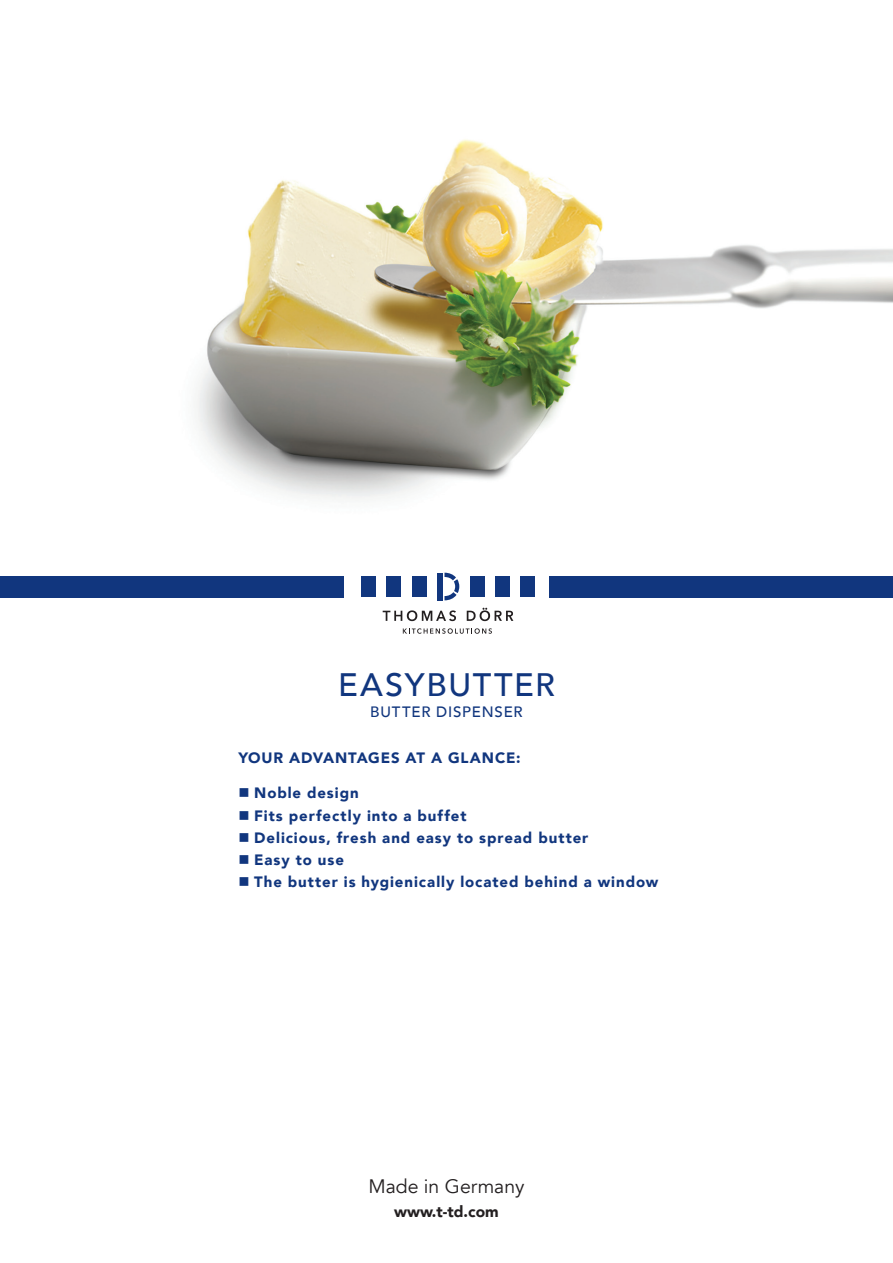
<style>
.page{position:relative;width:893px;height:1263px;background:#fff}
.page>*{position:absolute;margin:0;border:0;box-sizing:border-box;transform-origin:0 0}
.t1{font:500 32.4px "Avenir";letter-spacing:.055em;color:#11367e}
.t2{font:19.5px "Avenir";color:#231f20}
.t3{font:900 15.6px "Avenir";color:#231f20}
.t4{font:900 15px/22.2px "Avenir";letter-spacing:.06em;color:#11367e}
.t5{font:500 15px "Avenir";letter-spacing:.055em;color:#11367e}
</style>
<div class="page">
<img style="left:196px;top:139px;width:697px;height:360px">
<div style="left:0;top:576px;width:343px;height:21px;background:#11367e"></div>
<div style="left:550px;top:576px;width:343px;height:21px;background:#11367e"></div>
<svg style="left:403px;top:628px;width:89px;height:6px"></svg>
<svg style="left:383px;top:610px;width:73px;height:11px"></svg>
<svg style="left:467px;top:608px;width:46px;height:13px"></svg>
<div style="left:361px;top:576px;width:15px;height:21px;background:#11367e"></div>
<div style="left:387px;top:576px;width:14px;height:21px;background:#11367e"></div>
<div style="left:412px;top:576px;width:14px;height:21px;background:#11367e"></div>
<div style="left:470px;top:576px;width:14px;height:21px;background:#11367e"></div>
<div style="left:495px;top:576px;width:15px;height:21px;background:#11367e"></div>
<div style="left:520px;top:576px;width:15px;height:21px;background:#11367e"></div>
<div style="left:437px;top:573px;width:6px;height:27px;background:#11367e"></div>
<svg style="left:444px;top:573px;width:15px;height:27px"></svg>
<h1 class="t1" style="left:338px;top:657px;width:218px">EASYBUTTER</h1>
<p class="t5" style="left:370px;top:699px;width:154px">BUTTER DISPENSER</p>
<p class="t4" style="left:238px;top:747px;width:284px">YOUR ADVANTAGES AT A GLANCE:</p>
<p class="t4" style="left:254px;top:782px;width:406px">Noble design<br>Fits perfectly into a buffet<br>Delicious, fresh and easy to spread butter<br>Easy to use<br>The butter is hygienically located behind a window</p>
<h2 class="t2" style="left:368px;top:1175px;width:158px">Made in Germany</h2>
<p class="t3" style="left:394px;top:1198px;width:106px">www.t-td.com</p>
</div>
